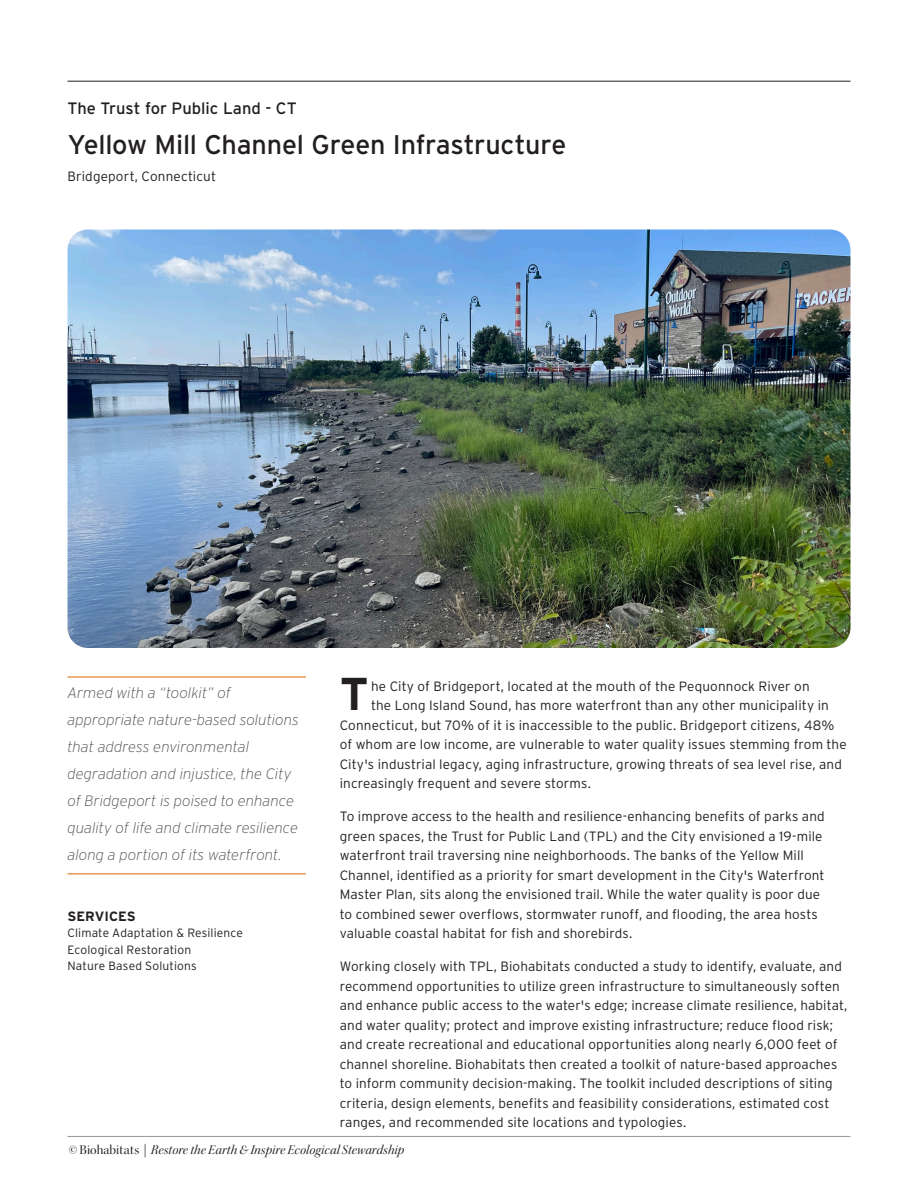
<style>
.page{position:relative;width:918px;height:1188px;background:#fff}
.page>*{position:absolute;margin:0;border:0;box-sizing:border-box;transform-origin:0 0}
.Text_1{font:700 45.9px "Interstate";color:#231f20}
.Head_1{font:27px "Interstate";letter-spacing:-.01em;color:#231f20}
.Head_3{font:16.5px "Interstate";letter-spacing:.005em;color:#231f20}
.Wow_w_rule{font:italic 200 15px/27px "Interstate";color:#4b4c4d}
.text_2{font:300 13.5px/19.5px "Interstate";letter-spacing:.01em;color:#231f20}
.Text_1-2{font:300 13.5px "Interstate";letter-spacing:.01em;color:#231f20}
.t1{font:13.5px "Kepler Std It Disp";letter-spacing:.01em;color:#231f20}
.Subhead_1{font:700 13.5px "Interstate";letter-spacing:.005em;color:#231f20}
.Sidebar_text-no_spac{font:300 12px "Interstate";letter-spacing:.01em;color:#231f20}
.s1{font-family:"Kepler Std Disp"}
</style>
<div class="page">
<hr style="left:68px;top:81px;width:782px;height:1px;background:#231f20">
<hr style="left:68px;top:1136px;width:782px;height:1px;background:#939598">
<img style="left:68px;top:230px;width:782px;height:418px">
<hr style="left:68px;top:676px;width:238px;height:2px;background:#de761b">
<hr style="left:68px;top:873px;width:238px;height:1px;background:#de761b">
<p class="Head_3" style="left:68px;top:99px;width:231px">The Trust for Public Land - CT</p>
<p class="Head_1" style="left:68px;top:130px;width:500px">Yellow Mill Channel Green Infrastructure</p>
<p class="text_2" style="left:68px;top:167px;width:150px">Bridgeport, Connecticut</p>
<p class="Wow_w_rule" style="left:68px;top:679px;width:233px">Armed with a “toolkit” of appropriate nature-based solutions that address environmental degradation and injustice, the City of Bridgeport is poised to enhance quality of life and climate resilience along a portion of its waterfront.</p>
<p class="Subhead_1" style="left:68px;top:908px;width:70px">SERVICES</p>
<p class="Sidebar_text-no_spac" style="left:68px;top:926px;width:177px">Climate Adaptation &amp; Resilience</p>
<p class="Sidebar_text-no_spac" style="left:68px;top:943px;width:125px">Ecological Restoration</p>
<p class="Sidebar_text-no_spac" style="left:68px;top:959px;width:131px">Nature Based Solutions</p>
<p class="Text_1" style="left:340px;top:668px;width:31px">T</p>
<p class="Text_1-2" style="left:371px;top:678px;width:440px">he City of Bridgeport, located at the mouth of the Pequonnock River on</p>
<p class="Text_1-2" style="left:371px;top:698px;width:459px">the Long Island Sound, has more waterfront than any other municipality in</p>
<p class="Text_1-2" style="left:340px;top:717px;width:496px">Connecticut, but 70% of it is inaccessible to the public. Bridgeport citizens, 48%</p>
<p class="Text_1-2" style="left:340px;top:737px;width:509px">of whom are low income, are vulnerable to water quality issues stemming from the</p>
<p class="Text_1-2" style="left:340px;top:756px;width:504px">City's industrial legacy, aging infrastructure, growing threats of sea level rise, and</p>
<p class="Text_1-2" style="left:340px;top:776px;width:253px">increasingly frequent and severe storms.</p>
<p class="text_2" style="left:340px;top:807px;width:486px">To improve access to the health and resilience-enhancing benefits of parks and green spaces, the Trust for Public Land (TPL) and the City envisioned a 19-mile waterfront trail traversing nine neighborhoods. The banks of the Yellow Mill Channel, identified as a priority for smart development in the City's Waterfront Master Plan, sits along the envisioned trail. While the water quality is poor due to combined sewer overflows, stormwater runoff, and flooding, the area hosts valuable coastal habitat for fish and shorebirds.</p>
<p class="text_2" style="left:340px;top:957px;width:509px">Working closely with TPL, Biohabitats conducted a study to identify, evaluate, and recommend opportunities to utilize green infrastructure to simultaneously soften and enhance public access to the water's edge; increase climate resilience, habitat, and water quality; protect and improve existing infrastructure; reduce flood risk; and create recreational and educational opportunities along nearly 6,000 feet of channel shoreline. Biohabitats then created a toolkit of nature-based approaches to inform community decision-making. The toolkit included descriptions of siting criteria, design elements, benefits and feasibility considerations, estimated cost ranges, and recommended site locations and typologies.</p>
<p class="t1" style="left:69px;top:1142px;width:337px"><span class="s1">© Biohabitats |</span> Restore the Earth &amp; Inspire Ecological Stewardship</p>
</div>
